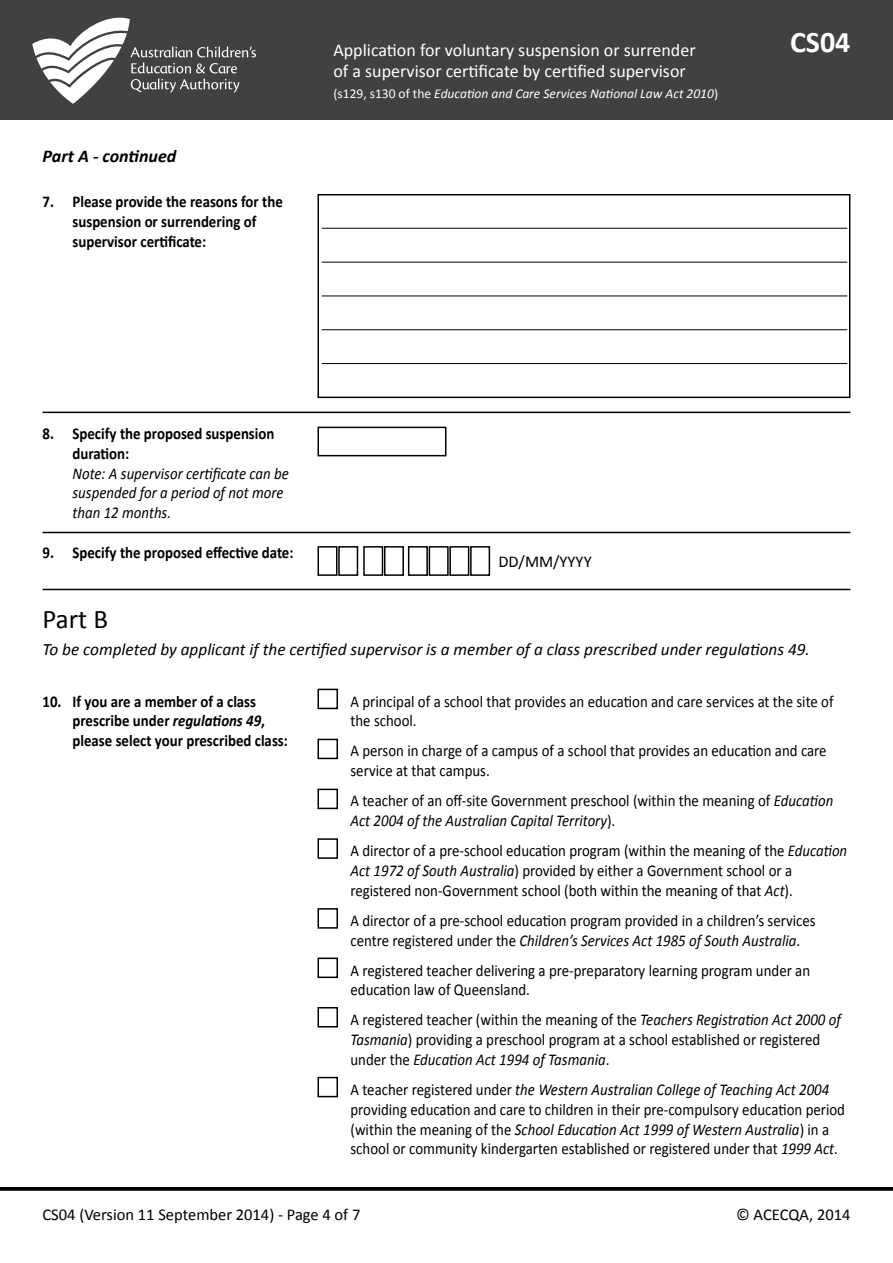
<style>
.page{position:relative;width:893px;height:1263px;background:#fff}
.page>*{position:absolute;margin:0;border:0;box-sizing:border-box;transform-origin:0 0}
.t1{font:700 30px "Calibri";color:#fff}
.t2{font:27px "Calibri";color:#000}
.t3{font:18px "Calibri";color:#fff}
.t4{font:italic 700 18px "Calibri";color:#000}
.t5{font:italic 17.25px "Calibri";color:#000}
.t6{font:16.5px/19.8px "Calibri";color:#000;scale:.9 1}
.t7{font:700 16.5px/19.8px "Calibri";color:#000;scale:.9 1}
.t8{font:italic 16.5px/19.8px "Calibri";color:#000;scale:.9 1}
.t9{font:16.5px "Calibri";color:#000}
.t10{font:italic 13.5px "Calibri";color:#fff}
.s1{font-style:normal}
.s2{font-style:italic}
</style>
<div class="page">
<svg style="left:0;top:1187px;width:893px;height:4px;background:#0e0e0e"></svg>
<div style="left:0;top:0;width:893px;height:119px;background:#414042"></div>
<svg style="left:32px;top:17px;width:224px;height:87px"></svg>
<div style="left:317px;top:427px;width:129px;height:29px;border:2px solid #000"></div>
<hr style="left:43px;top:532px;width:807px;height:1px;background:#000">
<hr style="left:43px;top:589px;width:807px;height:1px;background:#000">
<div style="left:317px;top:546px;width:20px;height:30px;border:2px solid #000"></div>
<div style="left:408px;top:546px;width:20px;height:30px;border:2px solid #000"></div>
<div style="left:363px;top:546px;width:20px;height:30px;border:2px solid #000"></div>
<div style="left:449px;top:546px;width:20px;height:30px;border:2px solid #000"></div>
<div style="left:338px;top:546px;width:20px;height:30px;border:2px solid #000"></div>
<div style="left:429px;top:546px;width:20px;height:30px;border:2px solid #000"></div>
<div style="left:384px;top:546px;width:20px;height:30px;border:2px solid #000"></div>
<div style="left:470px;top:546px;width:20px;height:30px;border:2px solid #000"></div>
<div style="left:317px;top:194px;width:533px;height:204px;border:2px solid #000"></div>
<hr style="left:322px;top:228px;width:525px;height:1px;background:#000">
<hr style="left:322px;top:296px;width:525px;height:1px;background:#000">
<hr style="left:322px;top:363px;width:525px;height:1px;background:#000">
<hr style="left:322px;top:262px;width:525px;height:1px;background:#000">
<hr style="left:322px;top:329px;width:525px;height:1px;background:#000">
<hr style="left:43px;top:412px;width:807px;height:1px;background:#000">
<div style="left:317px;top:689px;width:21px;height:20px;border:2px solid #000"></div>
<div style="left:317px;top:739px;width:21px;height:20px;border:2px solid #000"></div>
<div style="left:317px;top:789px;width:21px;height:20px;border:2px solid #000"></div>
<div style="left:317px;top:838px;width:21px;height:21px;border:2px solid #000"></div>
<div style="left:317px;top:908px;width:21px;height:21px;border:2px solid #000"></div>
<div style="left:317px;top:957px;width:21px;height:21px;border:2px solid #000"></div>
<div style="left:317px;top:1007px;width:21px;height:20px;border:2px solid #000"></div>
<div style="left:317px;top:1077px;width:21px;height:20px;border:2px solid #000"></div>
<p class="t4" style="left:43px;top:145px;width:135px">Part A - continued</p>
<p class="t7" style="left:73px;top:192px;width:235px;text-indent:-30px">7. Please provide the reasons for the suspension or surrendering of supervisor certificate:</p>
<p class="t3" style="left:333px;top:39px;width:364px">Application for voluntary suspension or surrender</p>
<h1 class="t1" style="left:790px;top:23px;width:62px">CS04</h1>
<p class="t3" style="left:333px;top:60px;width:354px">of a supervisor certificate by certified supervisor</p>
<p class="t10" style="left:333px;top:84px;width:386px"><span class="s1">(s129, s130 of the</span> Education and Care Services National Law Act 2010<span class="s1">)</span></p>
<p class="t7" style="left:73px;top:424px;width:226px;text-indent:-30px">8. Specify the proposed suspension duration:</p>
<p class="t8" style="left:73px;top:463px;width:242px">Note: A supervisor certificate can be suspended for a period of not more than 12 months.</p>
<p class="t7" style="left:43px;top:543px;width:280px">9. Specify the proposed effective date:</p>
<p class="t9" style="left:498px;top:551px;width:95px">DD/MM/YYYY</p>
<h2 class="t2" style="left:43px;top:602px;width:67px">Part B</h2>
<p class="t5" style="left:43px;top:638px;width:769px">To be completed by applicant if the certified supervisor is a member of a class prescribed under regulations 49.</p>
<p class="t7" style="left:73px;top:691px;width:241px;text-indent:-30px">10. If you are a member of a class prescribe under <span class="s2">regulations 49</span>, please select your prescribed class:</p>
<p class="t6" style="left:350px;top:691px;width:538px">A principal of a school that provides an education and care services at the site of the school.</p>
<p class="t6" style="left:350px;top:741px;width:531px">A person in charge of a campus of a school that provides an education and care service at that campus.</p>
<p class="t6" style="left:350px;top:791px;width:538px">A teacher of an off-site Government preschool (within the meaning of <span class="s2">Education<br>Act 2004 of the Australian Capital Territory</span>).</p>
<p class="t6" style="left:350px;top:841px;width:553px">A director of a pre-school education program (within the meaning of the <span class="s2">Education<br>Act 1972 of South Australia</span>) provided by either a Government school or a registered non-Government school (both within the meaning of that <span class="s2">Act</span>).</p>
<p class="t6" style="left:350px;top:910px;width:518px">A director of a pre-school education program provided in a children’s services centre registered under the <span class="s2">Children’s Services Act 1985 of South Australia</span>.</p>
<p class="t6" style="left:350px;top:960px;width:512px">A registered teacher delivering a pre-preparatory learning program under an education law of Queensland.</p>
<p class="t6" style="left:350px;top:1010px;width:546px">A registered teacher (within the meaning of the <span class="s2">Teachers Registration Act 2000 of<br>Tasmania</span>) providing a preschool program at a school established or registered under the <span class="s2">Education Act 1994 of Tasmania</span>.</p>
<p class="t6" style="left:350px;top:1079px;width:551px">A teacher registered under <span class="s2">the Western Australian College of Teaching Act 2004 </span>providing education and care to children in their pre-compulsory education period (within the meaning of the <span class="s2">School Education Act 1999 of Western Australia</span>) in a school or community kindergarten established or registered under that <span class="s2">1999 Act</span>.</p>
<p class="t9" style="left:43px;top:1204px;width:319px">CS04 (Version 11 September 2014) - Page 4 of 7</p>
<p class="t9" style="left:736px;top:1204px;width:116px">© ACECQA, 2014</p>
</div>
